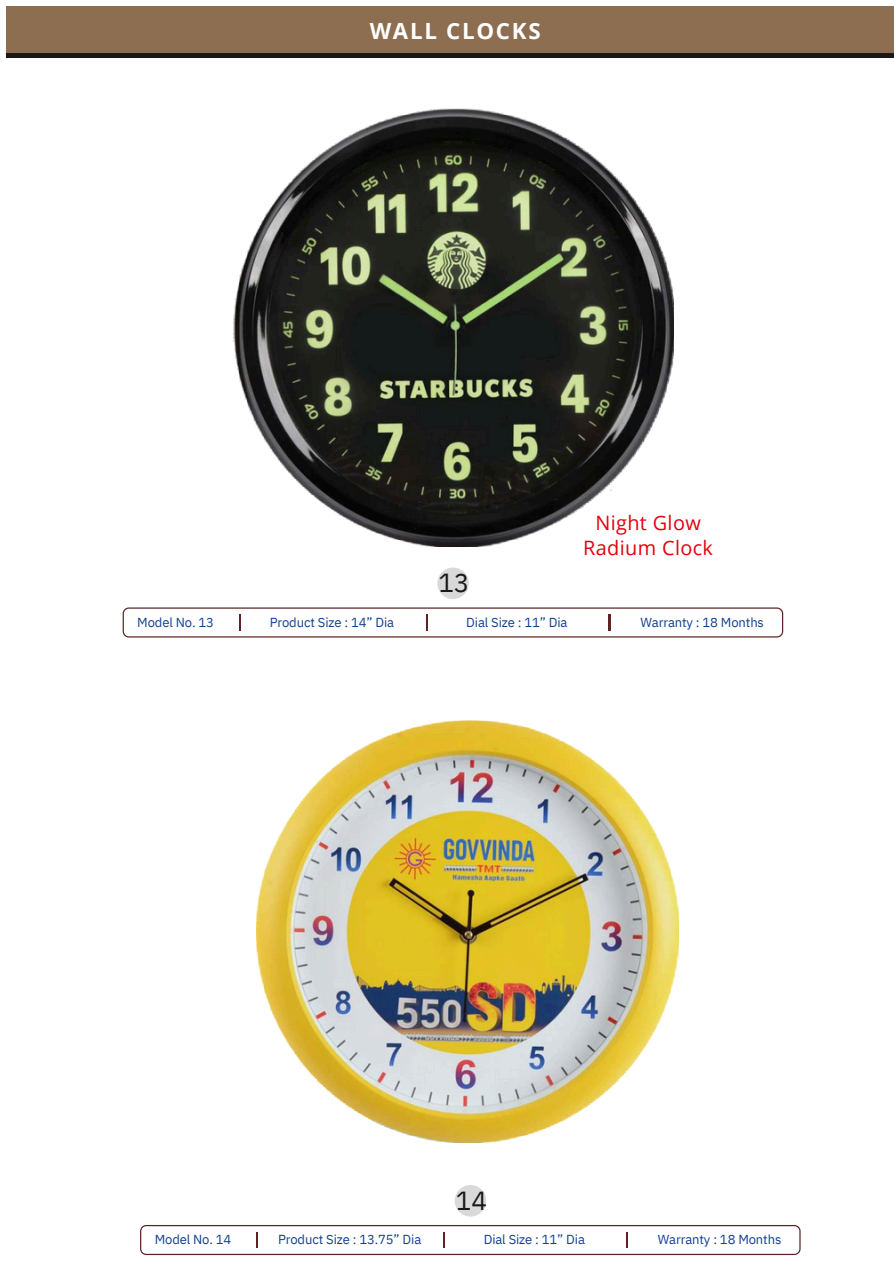
<style>
.page{position:relative;width:894px;height:1264px;background:#fff}
.page>*{position:absolute;margin:0;border:0;box-sizing:border-box;transform-origin:0 0}
.t1{font:26.1px "IBM Plex Sans";color:#1a1918}
.t2{font:700 22.35px "Open Sans";letter-spacing:.075em;color:#fff}
.t3{font:19.8px/24.2px "Open Sans";letter-spacing:.02em;color:#e3000e;text-align:center}
.t4{font:13.05px "IBM Plex Sans";letter-spacing:-.01em;color:#114091}
</style>
<div class="page">
<div style="left:6px;top:53px;width:887px;height:5px;background:#1a1918"></div>
<div style="left:6px;top:6px;width:887px;height:47px;background:#8d6e50"></div>
<div style="left:437px;top:567px;width:31px;height:32px;background:#d9d9d9;border-radius:50%"></div>
<svg style="left:123px;top:607px;width:660px;height:30px"></svg>
<img style="left:233px;top:108px;width:440px;height:438px">
<div style="left:454px;top:1184px;width:32px;height:32px;background:#d9d9d9;border-radius:50%"></div>
<svg style="left:140px;top:1225px;width:660px;height:29px"></svg>
<img style="left:256px;top:720px;width:422px;height:422px">
<p class="t2" style="left:369px;top:15px;width:172px">WALL CLOCKS</p>
<h1 class="t1" style="left:438px;top:565px;width:33px">13</h1>
<p class="t3" style="left:583px;top:510px;width:131px">Night Glow<br>Radium Clock</p>
<h2 class="t4" style="left:137px;top:613px;width:78px">Model No. 13</h2>
<p class="t4" style="left:269px;top:613px;width:126px">Product Size : 14” Dia</p>
<p class="t4" style="left:466px;top:613px;width:103px">Dial Size : 11” Dia</p>
<p class="t4" style="left:640px;top:613px;width:125px">Warranty : 18 Months</p>
<p class="t1" style="left:456px;top:1182px;width:33px">14</p>
<p class="t4" style="left:155px;top:1230px;width:78px">Model No. 14</p>
<p class="t4" style="left:278px;top:1230px;width:145px">Product Size : 13.75” Dia</p>
<p class="t4" style="left:483px;top:1230px;width:103px">Dial Size : 11” Dia</p>
<p class="t4" style="left:657px;top:1230px;width:125px">Warranty : 18 Months</p>
</div>
